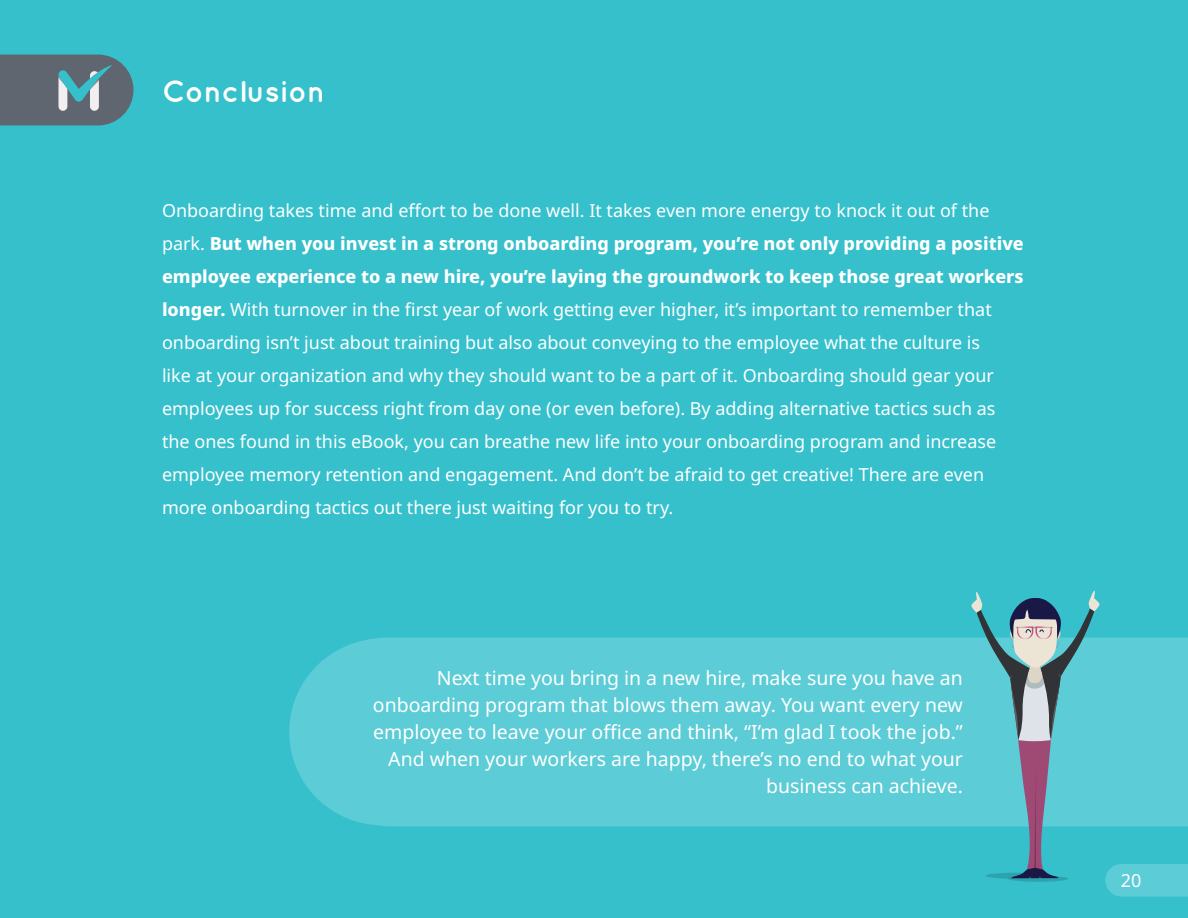
<style>
.page{position:relative;width:1188px;height:918px;background:#35c0cc}
.page>*{position:absolute;margin:0;border:0;box-sizing:border-box;transform-origin:0 0}
.Header_Title_White{font:700 30px "Quicksand";color:#fff}
.t1{font:19.5px/27px "Noto Sans";color:#fff;text-align:right}
.Paragraph_Style_1_Wh{font:18px/33px "Noto Sans";color:#fff}
.s1{font-weight:800}
</style>
<div class="page">
<div style="left:289px;top:637px;width:682px;height:189px;background:#5cccd6"></div>
<svg style="left:971px;top:591px;width:217px;height:306px"></svg>
<svg style="left:0;top:55px;width:134px;height:70px"></svg>
<p class="Header_Title_White" style="left:162px;top:73px;width:165px">Conclusion</p>
<p class="Paragraph_Style_1_Wh" style="left:162px;top:195px;width:863px">Onboarding takes time and effort to be done well. It takes even more energy to knock it out of the park. <span class="s1">But when you invest in a strong onboarding program, you’re not only providing a positive employee experience to a new hire, you’re laying the groundwork to keep those great workers longer.</span> With turnover in the first year of work getting ever higher, it’s important to remember that onboarding isn’t just about training but also about conveying to the employee what the culture is<br>like at your organization and why they should want to be a part of it. Onboarding should gear your employees up for success right from day one (or even before). By adding alternative tactics such as the ones found in this eBook, you can breathe new life into your onboarding program and increase employee memory retention and engagement. And don’t be afraid to get creative! There are even more onboarding tactics out there just waiting for you to try.</p>
<p class="t1" style="left:373px;top:665px;width:592px">Next time you bring in a new hire, make sure you have an onboarding program that blows them away. You want every new employee to leave your office and think, “I’m glad I took the job.” And when your workers are happy, there’s no end to what your business can achieve.</p>
<p class="Paragraph_Style_1_Wh" style="left:1121px;top:864px;width:22px">20</p>
</div>
